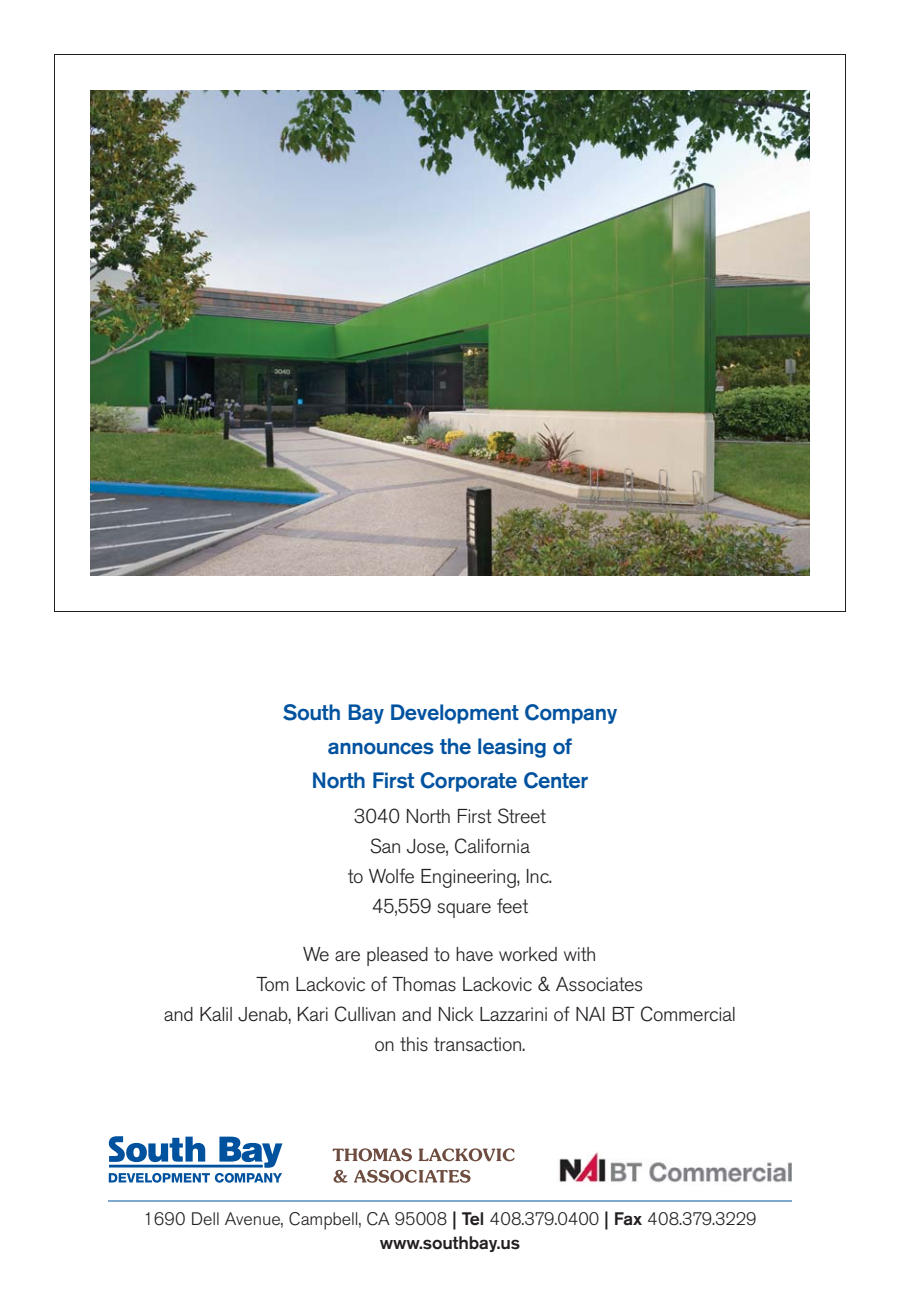
<style>
.page{position:relative;width:900px;height:1296px;background:#fff}
.page>*{position:absolute;margin:0;border:0;box-sizing:border-box;transform-origin:0 0}
.t1{font:500 22px/34.4px "Akzidenz Grotesk BE";letter-spacing:-.015em;color:#00529f;text-align:center}
.t2{font:300 20px/30px "Akzidenz Grotesk BE";letter-spacing:-.02em;color:#231f20;text-align:center}
.t3{font:300 18px/24px "Akzidenz Grotesk BE";letter-spacing:-.005em;color:#231f20;text-align:center}
.s1{font-weight:500}
</style>
<div class="page">
<hr style="left:108px;top:1200px;width:684px;height:2px;background:#00529f">
<img style="left:90px;top:90px;width:720px;height:486px">
<svg style="left:108px;top:1136px;width:174px;height:47px"></svg>
<hr style="left:109px;top:1165px;width:154px;height:3px;background:#00529f">
<img style="left:559px;top:1151px;width:233px;height:32px">
<svg style="left:333px;top:1148px;width:79px;height:13px"></svg>
<svg style="left:419px;top:1148px;width:96px;height:13px"></svg>
<svg style="left:334px;top:1170px;width:14px;height:13px"></svg>
<svg style="left:354px;top:1170px;width:117px;height:13px"></svg>
<p class="t1" style="left:283px;top:697px;width:336px">South Bay Development Company announces the leasing of<br>North First Corporate Center</p>
<p class="t2" style="left:348px;top:803px;width:206px">3040 North First Street<br>San Jose, California<br>to Wolfe Engineering, Inc.<br>45,559 square feet</p>
<p class="t2" style="left:164px;top:941px;width:574px">We are pleased to have worked with<br>Tom Lackovic of Thomas Lackovic &amp; Associates<br>and Kalil Jenab, Kari Cullivan and Nick Lazzarini of NAI BT Commercial on this transaction.</p>
<p class="t3" style="left:143px;top:1209px;width:615px">1690 Dell Avenue, Campbell, CA 95008 <span class="s1">| Tel</span> 408.379.0400 <span class="s1">| Fax</span> 408.379.3229 <span class="s1">www.southbay.us</span></p>
</div>
